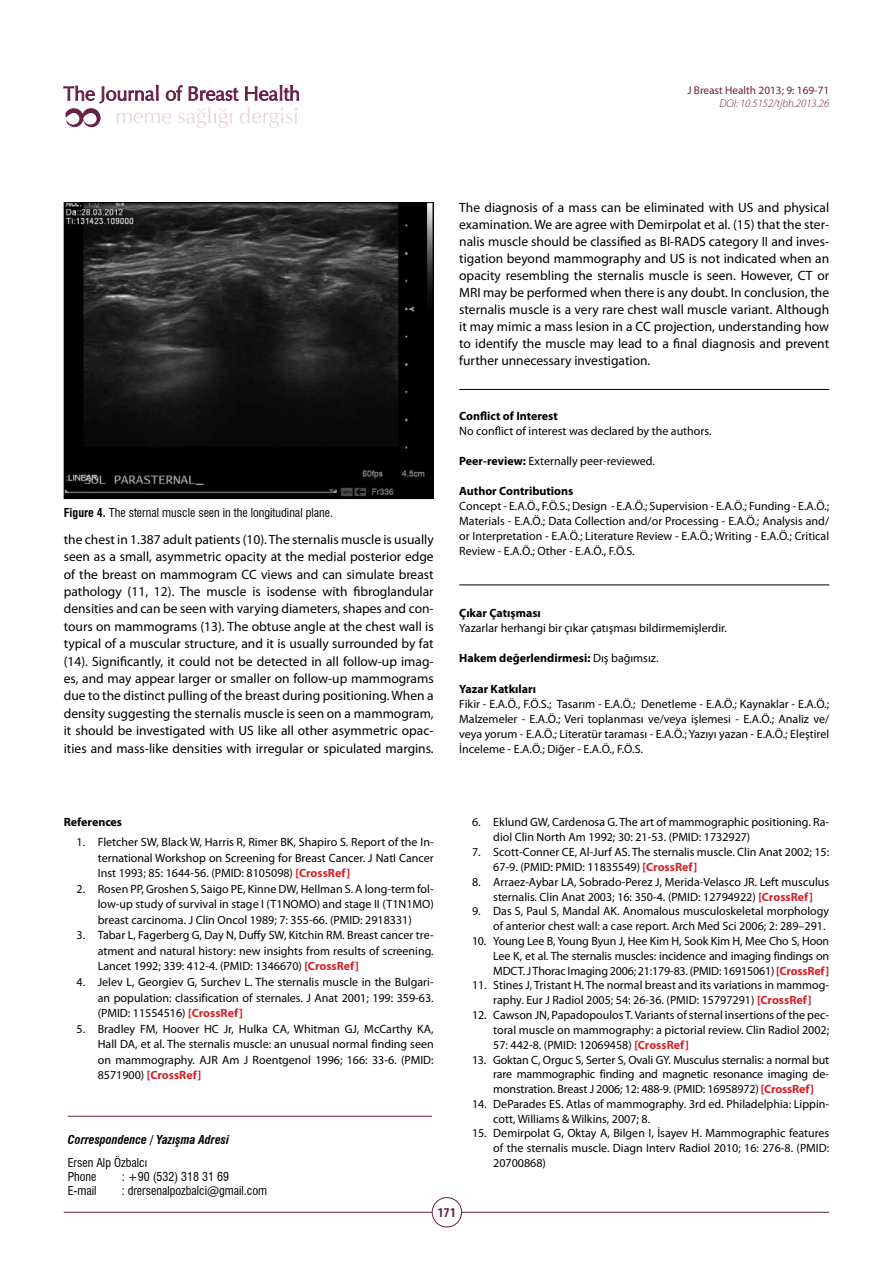
<style>
.page{position:relative;width:893px;height:1263px;background:#fff}
.page>*{position:absolute;margin:0;border:0;box-sizing:border-box;transform-origin:0 0}
.t1{font:13.5px/17.4px "Myriad Pro";color:#000;text-align:justify}
.t2{font:700 condensed 13.5px "Myriad Pro";color:#692045}
.t3{font:12px/15.6px "Myriad Pro";color:#000;text-align:justify}
.t4{font:condensed 12px/14.4px "Swiss 721 BT";color:#000}
.t5{font:700 12px "Myriad Pro";color:#000}
.t6{font:italic 700 condensed 12px "Swiss 721 BT";color:#000}
.t7{font:11.25px "Myriad Pro";color:#692045}
.t8{font:italic 300 11.25px "Myriad Pro";color:#692045}
.s1{font-weight:700}
.s2{font-weight:700;color:#d2232a}
.s3{font-weight:400}
</style>
<div class="page">
<hr style="left:64px;top:1212px;width:368px;height:1px;background:#692045">
<hr style="left:461px;top:1212px;width:368px;height:1px;background:#692045">
<div style="left:432px;top:1197px;width:30px;height:30px;border:1px solid #692045;border-radius:50%"></div>
<svg style="left:63px;top:85px;width:236px;height:43px"></svg>
<hr style="left:459px;top:389px;width:370px;height:1px;background:#000">
<hr style="left:459px;top:584px;width:370px;height:1px;background:#000">
<img style="left:66px;top:204px;width:366px;height:293px">
<div style="left:64px;top:202px;width:370px;height:297px;border:1px solid #000"></div>
<hr style="left:68px;top:1116px;width:364px;height:1px;background:#692045">
<p class="t7" style="left:687px;top:83px;width:143px">J Breast Health 2013; 9: 169-71</p>
<p class="t8" style="left:719px;top:97px;width:111px">DOI: 10.5152/tjbh.2013.26</p>
<p class="t4" style="left:64px;top:505px;width:271px"><span class="s1">Figure 4.</span> The sternal muscle seen in the longitudinal plane.</p>
<p class="t1" style="left:64px;top:530px;width:371px">the chest in 1.387 adult patients (10). The sternalis muscle is usually seen as a small, asymmetric opacity at the medial posterior edge of the breast on mammogram CC views and can simulate breast pathology (11, 12). The muscle is isodense with fibroglandular densities and can be seen with varying diameters, shapes and con&shy;tours on mammograms (13). The obtuse angle at the chest wall is typical of a muscular structure, and it is usually surrounded by fat (14). Significantly, it could not be detected in all follow-up imag&shy;es, and may appear larger or smaller on follow-up mammograms due to the distinct pulling of the breast during positioning. When a density suggesting the sternalis muscle is seen on a mammogram, it should be investigated with US like all other asymmetric opac&shy;ities and mass-like densities with irregular or spiculated margins.</p>
<p class="t5" style="left:64px;top:814px;width:60px">References</p>
<p class="t3" style="left:98px;top:834px;width:337px;text-indent:-21px">1. Fletcher SW, Black W, Harris R, Rimer BK, Shapiro S. Report of the In&shy;ternational Workshop on Screening for Breast Cancer. J NatI Cancer Inst 1993; 85: 1644-56. (PMID: 8105098) <span class="s2">[CrossRef]</span></p>
<p class="t3" style="left:98px;top:881px;width:337px;text-indent:-21px">2. Rosen PP, Groshen S, Saigo PE, Kinne DW, Hellman S. A long-term fol&shy;low-up study of survival in stage I (T1NOMO) and stage II (T1N1MO) breast carcinoma. J Clin Oncol 1989; 7: 355-66. (PMID: 2918331)</p>
<p class="t3" style="left:98px;top:927px;width:337px;text-indent:-21px">3. Tabar L, Fagerberg G, Day N, Duffy SW, Kitchin RM. Breast cancer tre&shy;atment and natural history: new insights from results of screening.<br>Lancet 1992; 339: 412-4. (PMID: 1346670) <span class="s2">[CrossRef]</span></p>
<p class="t3" style="left:98px;top:974px;width:337px;text-indent:-21px">4. Jelev L, Georgiev G, Surchev L. The sternalis muscle in the Bulgari&shy;an population: classification of sternales. J Anat 2001; 199: 359-63. (PMID: 11554516) <span class="s2">[CrossRef]</span></p>
<p class="t3" style="left:98px;top:1020px;width:337px;text-indent:-21px">5. Bradley FM, Hoover HC Jr, Hulka CA, Whitman GJ, McCarthy KA, Hall DA, et al. The sternalis muscle: an unusual normal finding seen on mammography. AJR Am J Roentgenol 1996; 166: 33-6. (PMID:<br>8571900) <span class="s2">[CrossRef]</span></p>
<p class="t6" style="left:68px;top:1132px;width:163px">Correspondence / Yazışma Adresi</p>
<p class="t4" style="left:68px;top:1155px;width:81px">Ersen Alp Özbalcı<br>Phone</p>
<p class="t4" style="left:122px;top:1169px;width:109px">: +90 (532) 318 31 69</p>
<p class="t4" style="left:68px;top:1184px;width:30px">E-mail</p>
<p class="t4" style="left:122px;top:1184px;width:147px">: drersenalpozbalci@gmail.com</p>
<p class="t1" style="left:459px;top:199px;width:371px;line-height:17px">The diagnosis of a mass can be eliminated with US and physical examination. We are agree with Demirpolat et al. (15) that the ster&shy;nalis muscle should be classified as BI-RADS category II and inves&shy;tigation beyond mammography and US is not indicated when an opacity resembling the sternalis muscle is seen. However, CT or MRI may be performed when there is any doubt. In conclusion, the sternalis muscle is a very rare chest wall muscle variant. Although it may mimic a mass lesion in a CC projection, understanding how to identify the muscle may lead to a final diagnosis and prevent further unnecessary investigation.</p>
<p class="t5" style="left:459px;top:408px;width:100px">Conflict of Interest</p>
<p class="t3" style="left:459px;top:423px;width:254px">No conflict of interest was declared by the authors.</p>
<p class="t3" style="left:459px;top:453px;width:197px"><span class="s1">Peer-review:</span> Externally peer-reviewed.</p>
<p class="t5" style="left:459px;top:483px;width:116px">Author Contributions</p>
<p class="t3" style="left:459px;top:498px;width:371px;line-height:15px">Concept - E.A.Ö., F.Ö.S.; Design - E.A.Ö.; Supervision - E.A.Ö.; Funding - E.A.Ö.; Materials - E.A.Ö.; Data Collection and/or Processing - E.A.Ö.; Analysis and/ or Interpretation - E.A.Ö.; Literature Review - E.A.Ö.; Writing - E.A.Ö.; Critical Review - E.A.Ö.; Other - E.A.Ö., F.Ö.S.</p>
<p class="t5" style="left:459px;top:605px;width:83px">Çıkar Çatışması</p>
<p class="t3" style="left:459px;top:620px;width:269px">Yazarlar herhangi bir çıkar çatışması bildirmemişlerdir.</p>
<p class="t5" style="left:459px;top:650px;width:201px">Hakem değerlendirmesi: <span class="s3">Dış bağımsız.</span></p>
<p class="t5" style="left:459px;top:681px;width:78px">Yazar Katkıları</p>
<p class="t3" style="left:459px;top:696px;width:371px;line-height:15px">Fikir - E.A.Ö., F.Ö.S.; Tasarım - E.A.Ö.; Denetleme - E.A.Ö.; Kaynaklar - E.A.Ö.; Malzemeler - E.A.Ö.; Veri toplanması ve/veya işlemesi - E.A.Ö.; Analiz ve/ veya yorum - E.A.Ö.; Literatür taraması - E.A.Ö.; Yazıyı yazan - E.A.Ö.; Eleştirel İnceleme - E.A.Ö.; Diğer - E.A.Ö., F.Ö.S.</p>
<p class="t3" style="left:493px;top:815px;width:337px;line-height:14.7px;text-indent:-21px">6. Eklund GW, Cardenosa G. The art of mammographic positioning. Ra&shy;diol Clin North Am 1992; 30: 21-53. (PMID: 1732927)</p>
<p class="t3" style="left:493px;top:844px;width:337px;line-height:15px;text-indent:-21px">7. Scott-Conner CE, Al-Jurf AS. The sternalis muscle. Clin Anat 2002; 15:<br>67-9. (PMID: PMID: 11835549) <span class="s2">[CrossRef]</span></p>
<p class="t3" style="left:472px;top:874px;width:359px;line-height:15px;text-align:center">8. Arraez-Aybar LA, Sobrado-Perez J, Merida-Velasco JR. Left musculus sternalis. Clin Anat 2003; 16: 350-4. (PMID: 12794922) <span class="s2">[CrossRef]</span></p>
<p class="t3" style="left:493px;top:904px;width:337px;line-height:14.7px;text-indent:-21px">9. Das S, Paul S, Mandal AK. Anomalous musculoskeletal morphology of anterior chest wall: a case report. Arch Med Sci 2006; 2: 289–291.</p>
<p class="t3" style="left:493px;top:933px;width:337px;line-height:14.9px;text-indent:-21px">10. Young Lee B, Young Byun J, Hee Kim H, Sook Kim H, Mee Cho S, Hoon Lee K, et al. The sternalis muscles: incidence and imaging findings on MDCT. J Thorac Imaging 2006; 21:179-83. (PMID: 16915061) <span class="s2">[CrossRef]</span></p>
<p class="t3" style="left:472px;top:977px;width:359px;line-height:15px;text-align:center">11. Stines J, Tristant H. The normal breast and its variations in mammog&shy;raphy. Eur J Radiol 2005; 54: 26-36. (PMID: 15797291) <span class="s2">[CrossRef]</span></p>
<p class="t3" style="left:493px;top:1007px;width:337px;line-height:14.9px;text-indent:-21px">12. Cawson JN, Papadopoulos T. Variants of sternal insertions of the pec&shy;toral muscle on mammography: a pictorial review. Clin Radiol 2002; 57: 442-8. (PMID: 12069458) <span class="s2">[CrossRef]</span></p>
<p class="t3" style="left:493px;top:1052px;width:337px;line-height:14.9px;text-indent:-21px">13. Goktan C, Orguc S, Serter S, Ovali GY. Musculus sternalis: a normal but rare mammographic finding and magnetic resonance imaging de&shy;monstration. Breast J 2006; 12: 488-9. (PMID: 16958972) <span class="s2">[CrossRef]</span></p>
<p class="t3" style="left:493px;top:1096px;width:337px;line-height:14.7px;text-indent:-21px">14. DeParades ES. Atlas of mammography. 3rd ed. Philadelphia: Lippin&shy;cott, Williams &amp; Wilkins, 2007; 8.</p>
<p class="t3" style="left:493px;top:1126px;width:337px;line-height:14.7px;text-indent:-21px">15. Demirpolat G, Oktay A, Bilgen I, İsayev H. Mammographic features of the sternalis muscle. Diagn Interv Radiol 2010; 16: 276-8. (PMID:<br>20700868)</p>
<p class="t2" style="left:438px;top:1204px;width:20px">171</p>
</div>
